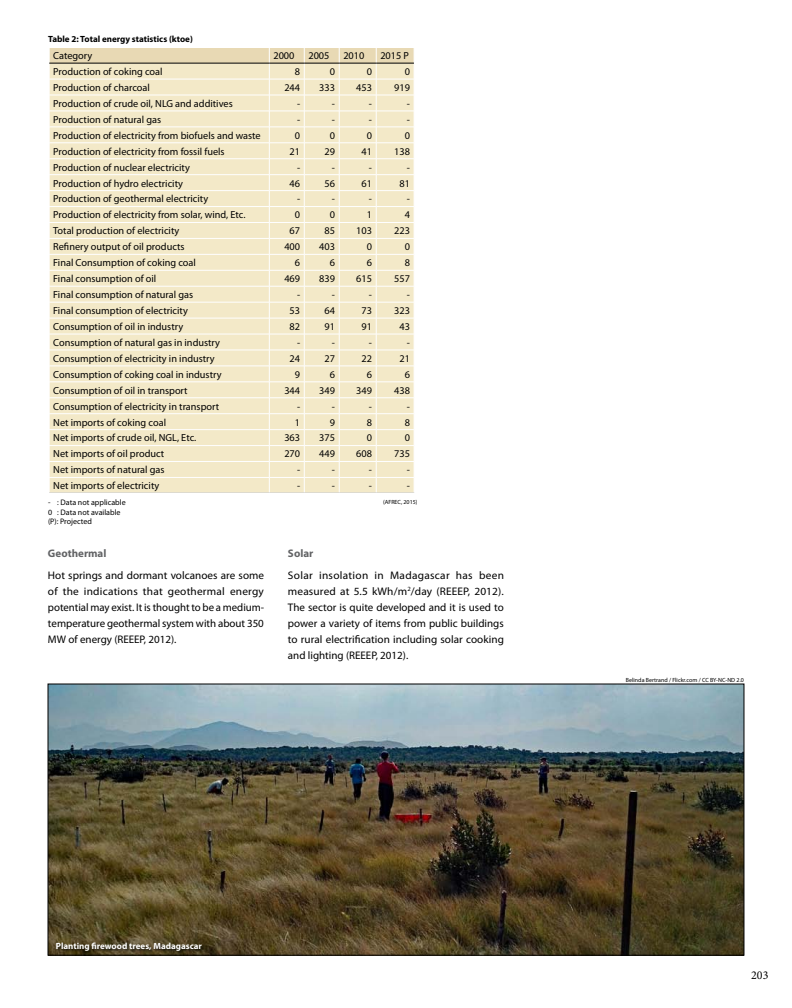
<style>
.page{position:relative;width:792px;height:1008px;background:#fff}
.page>*{position:absolute;margin:0;border:0;box-sizing:border-box;transform-origin:0 0}
.t1{font:12px "Minion Pro";color:#000}
.t2{font:11px/16px "Myriad Pro";color:#000;text-align:justify}
.t3{font:700 11px "Myriad Pro";color:#636466}
.t4{font:10.3px "Myriad Pro";color:#000}
.t5{font:700 9px "Myriad Pro";color:#000}
.t6{font:700 9px "Myriad Pro";color:#fff}
.t7{font:8px/9.6px "Myriad Pro";color:#000}
.t8{font:6px "Myriad Pro";color:#000}
</style>
<div class="page">
<svg style="left:49px;top:48px;width:365px;height:444px;background:#f3e9cc"></svg>
<img style="left:50px;top:686px;width:692px;height:267px">
<div style="left:57px;top:942px;width:149px;height:12px;background:#000;opacity:.75"></div>
<p class="t5" style="left:48px;top:33px;width:146px">Table 2: Total energy statistics (ktoe)</p>
<p class="t4" style="left:53px;top:49px;width:41px">Category</p>
<p class="t4" style="left:273px;top:49px;width:23px">2000</p>
<p class="t4" style="left:308px;top:49px;width:23px">2005</p>
<p class="t4" style="left:343px;top:49px;width:23px">2010</p>
<p class="t4" style="left:380px;top:49px;width:30px">2015 P</p>
<p class="t4" style="left:53px;top:65px;width:111px">Production of coking coal</p>
<p class="t4" style="left:295px;top:65px;width:7px">8</p>
<p class="t4" style="left:330px;top:65px;width:7px">0</p>
<p class="t4" style="left:367px;top:65px;width:7px">0</p>
<p class="t4" style="left:405px;top:65px;width:7px">0</p>
<p class="t4" style="left:53px;top:81px;width:98px">Production of charcoal</p>
<p class="t4" style="left:284px;top:81px;width:17px">244</p>
<p class="t4" style="left:319px;top:81px;width:17px">333</p>
<p class="t4" style="left:356px;top:81px;width:17px">453</p>
<p class="t4" style="left:394px;top:81px;width:17px">919</p>
<p class="t4" style="left:53px;top:97px;width:181px">Production of crude oil, NLG and additives</p>
<p class="t4" style="left:297px;top:97px;width:5px">-</p>
<p class="t4" style="left:332px;top:97px;width:5px">-</p>
<p class="t4" style="left:369px;top:97px;width:5px">-</p>
<p class="t4" style="left:407px;top:97px;width:5px">-</p>
<p class="t4" style="left:53px;top:113px;width:109px">Production of natural gas</p>
<p class="t4" style="left:297px;top:113px;width:5px">-</p>
<p class="t4" style="left:332px;top:113px;width:5px">-</p>
<p class="t4" style="left:369px;top:113px;width:5px">-</p>
<p class="t4" style="left:407px;top:113px;width:5px">-</p>
<p class="t4" style="left:53px;top:129px;width:209px">Production of electricity from biofuels and waste</p>
<p class="t4" style="left:295px;top:129px;width:7px">0</p>
<p class="t4" style="left:330px;top:129px;width:7px">0</p>
<p class="t4" style="left:367px;top:129px;width:7px">0</p>
<p class="t4" style="left:405px;top:129px;width:7px">0</p>
<p class="t4" style="left:53px;top:145px;width:173px">Production of electricity from fossil fuels</p>
<p class="t4" style="left:290px;top:145px;width:12px">21</p>
<p class="t4" style="left:325px;top:145px;width:12px">29</p>
<p class="t4" style="left:362px;top:145px;width:12px">41</p>
<p class="t4" style="left:394px;top:145px;width:17px">138</p>
<p class="t4" style="left:53px;top:161px;width:138px">Production of nuclear electricity</p>
<p class="t4" style="left:297px;top:161px;width:5px">-</p>
<p class="t4" style="left:332px;top:161px;width:5px">-</p>
<p class="t4" style="left:369px;top:161px;width:5px">-</p>
<p class="t4" style="left:407px;top:161px;width:5px">-</p>
<p class="t4" style="left:53px;top:177px;width:131px">Production of hydro electricity</p>
<p class="t4" style="left:290px;top:177px;width:12px">46</p>
<p class="t4" style="left:325px;top:177px;width:12px">56</p>
<p class="t4" style="left:362px;top:177px;width:12px">61</p>
<p class="t4" style="left:399px;top:177px;width:12px">81</p>
<p class="t4" style="left:53px;top:193px;width:156px">Production of geothermal electricity</p>
<p class="t4" style="left:297px;top:193px;width:5px">-</p>
<p class="t4" style="left:332px;top:193px;width:5px">-</p>
<p class="t4" style="left:369px;top:193px;width:5px">-</p>
<p class="t4" style="left:407px;top:193px;width:5px">-</p>
<p class="t4" style="left:53px;top:209px;width:194px">Production of electricity from solar, wind, Etc.</p>
<p class="t4" style="left:295px;top:209px;width:7px">0</p>
<p class="t4" style="left:330px;top:209px;width:7px">0</p>
<p class="t4" style="left:367px;top:209px;width:7px">1</p>
<p class="t4" style="left:405px;top:209px;width:7px">4</p>
<p class="t4" style="left:53px;top:225px;width:128px">Total production of electricity</p>
<p class="t4" style="left:290px;top:225px;width:12px">67</p>
<p class="t4" style="left:325px;top:225px;width:12px">85</p>
<p class="t4" style="left:356px;top:225px;width:17px">103</p>
<p class="t4" style="left:394px;top:225px;width:17px">223</p>
<p class="t4" style="left:53px;top:240px;width:133px">Refinery output of oil products</p>
<p class="t4" style="left:284px;top:240px;width:17px">400</p>
<p class="t4" style="left:319px;top:240px;width:17px">403</p>
<p class="t4" style="left:367px;top:240px;width:7px">0</p>
<p class="t4" style="left:405px;top:240px;width:7px">0</p>
<p class="t4" style="left:53px;top:256px;width:144px">Final Consumption of coking coal</p>
<p class="t4" style="left:295px;top:256px;width:7px">6</p>
<p class="t4" style="left:330px;top:256px;width:7px">6</p>
<p class="t4" style="left:367px;top:256px;width:7px">6</p>
<p class="t4" style="left:405px;top:256px;width:7px">8</p>
<p class="t4" style="left:53px;top:272px;width:105px">Final consumption of oil</p>
<p class="t4" style="left:284px;top:272px;width:17px">469</p>
<p class="t4" style="left:319px;top:272px;width:17px">839</p>
<p class="t4" style="left:356px;top:272px;width:17px">615</p>
<p class="t4" style="left:394px;top:272px;width:17px">557</p>
<p class="t4" style="left:53px;top:288px;width:141px">Final consumption of natural gas</p>
<p class="t4" style="left:297px;top:288px;width:5px">-</p>
<p class="t4" style="left:332px;top:288px;width:5px">-</p>
<p class="t4" style="left:369px;top:288px;width:5px">-</p>
<p class="t4" style="left:407px;top:288px;width:5px">-</p>
<p class="t4" style="left:53px;top:304px;width:136px">Final consumption of electricity</p>
<p class="t4" style="left:290px;top:304px;width:12px">53</p>
<p class="t4" style="left:325px;top:304px;width:12px">64</p>
<p class="t4" style="left:362px;top:304px;width:12px">73</p>
<p class="t4" style="left:394px;top:304px;width:17px">323</p>
<p class="t4" style="left:53px;top:320px;width:131px">Consumption of oil in industry</p>
<p class="t4" style="left:290px;top:320px;width:12px">82</p>
<p class="t4" style="left:325px;top:320px;width:12px">91</p>
<p class="t4" style="left:362px;top:320px;width:12px">91</p>
<p class="t4" style="left:399px;top:320px;width:12px">43</p>
<p class="t4" style="left:53px;top:336px;width:168px">Consumption of natural gas in industry</p>
<p class="t4" style="left:297px;top:336px;width:5px">-</p>
<p class="t4" style="left:332px;top:336px;width:5px">-</p>
<p class="t4" style="left:369px;top:336px;width:5px">-</p>
<p class="t4" style="left:407px;top:336px;width:5px">-</p>
<p class="t4" style="left:53px;top:352px;width:163px">Consumption of electricity in industry</p>
<p class="t4" style="left:290px;top:352px;width:12px">24</p>
<p class="t4" style="left:325px;top:352px;width:12px">27</p>
<p class="t4" style="left:362px;top:352px;width:12px">22</p>
<p class="t4" style="left:399px;top:352px;width:12px">21</p>
<p class="t4" style="left:53px;top:368px;width:170px">Consumption of coking coal in industry</p>
<p class="t4" style="left:295px;top:368px;width:7px">9</p>
<p class="t4" style="left:330px;top:368px;width:7px">6</p>
<p class="t4" style="left:367px;top:368px;width:7px">6</p>
<p class="t4" style="left:405px;top:368px;width:7px">6</p>
<p class="t4" style="left:53px;top:384px;width:136px">Consumption of oil in transport</p>
<p class="t4" style="left:284px;top:384px;width:17px">344</p>
<p class="t4" style="left:319px;top:384px;width:17px">349</p>
<p class="t4" style="left:356px;top:384px;width:17px">349</p>
<p class="t4" style="left:394px;top:384px;width:17px">438</p>
<p class="t4" style="left:53px;top:400px;width:167px">Consumption of electricity in transport</p>
<p class="t4" style="left:297px;top:400px;width:5px">-</p>
<p class="t4" style="left:332px;top:400px;width:5px">-</p>
<p class="t4" style="left:369px;top:400px;width:5px">-</p>
<p class="t4" style="left:407px;top:400px;width:5px">-</p>
<p class="t4" style="left:53px;top:416px;width:114px">Net imports of coking coal</p>
<p class="t4" style="left:295px;top:416px;width:7px">1</p>
<p class="t4" style="left:330px;top:416px;width:7px">9</p>
<p class="t4" style="left:367px;top:416px;width:7px">8</p>
<p class="t4" style="left:405px;top:416px;width:7px">8</p>
<p class="t4" style="left:53px;top:432px;width:145px">Net imports of crude oil, NGL, Etc.</p>
<p class="t4" style="left:284px;top:432px;width:17px">363</p>
<p class="t4" style="left:319px;top:432px;width:17px">375</p>
<p class="t4" style="left:367px;top:432px;width:7px">0</p>
<p class="t4" style="left:405px;top:432px;width:7px">0</p>
<p class="t4" style="left:53px;top:448px;width:113px">Net imports of oil product</p>
<p class="t4" style="left:284px;top:448px;width:17px">270</p>
<p class="t4" style="left:319px;top:448px;width:17px">449</p>
<p class="t4" style="left:356px;top:448px;width:17px">608</p>
<p class="t4" style="left:394px;top:448px;width:17px">735</p>
<p class="t4" style="left:53px;top:464px;width:113px">Net imports of natural gas</p>
<p class="t4" style="left:297px;top:464px;width:5px">-</p>
<p class="t4" style="left:332px;top:464px;width:5px">-</p>
<p class="t4" style="left:369px;top:464px;width:5px">-</p>
<p class="t4" style="left:407px;top:464px;width:5px">-</p>
<p class="t4" style="left:53px;top:479px;width:108px">Net imports of electricity</p>
<p class="t4" style="left:297px;top:479px;width:5px">-</p>
<p class="t4" style="left:332px;top:479px;width:5px">-</p>
<p class="t4" style="left:369px;top:479px;width:5px">-</p>
<p class="t4" style="left:407px;top:479px;width:5px">-</p>
<p class="t7" style="left:48px;top:498px;width:79px">- : Data not applicable<br>0 : Data not available (P): Projected</p>
<p class="t8" style="left:383px;top:498px;width:36px">(AFREC, 2015)</p>
<p class="t3" style="left:48px;top:546px;width:60px">Geothermal</p>
<p class="t2" style="left:48px;top:567px;width:218px">Hot springs and dormant volcanoes are some of the indications that geothermal energy potential may exist. It is thought to be a medium&shy;temperature geothermal system with about 350<br>MW of energy (REEEP, 2012).</p>
<p class="t3" style="left:288px;top:546px;width:27px">Solar</p>
<p class="t2" style="left:288px;top:567px;width:218px">Solar insolation in Madagascar has been measured at 5.5 kWh/m<sup>2</sup>/day (REEEP, 2012).<br>The sector is quite developed and it is used to power a variety of items from public buildings to rural electrification including solar cooking and lighting (REEEP, 2012).</p>
<p class="t6" style="left:56px;top:940px;width:148px">Planting firewood trees, Madagascar</p>
<p class="t8" style="left:626px;top:676px;width:120px">Belinda Bertrand / Flickr.com / CC BY-NC-ND 2.0</p>
<p class="t1" style="left:751px;top:967px;width:19px">203</p>
</div>
